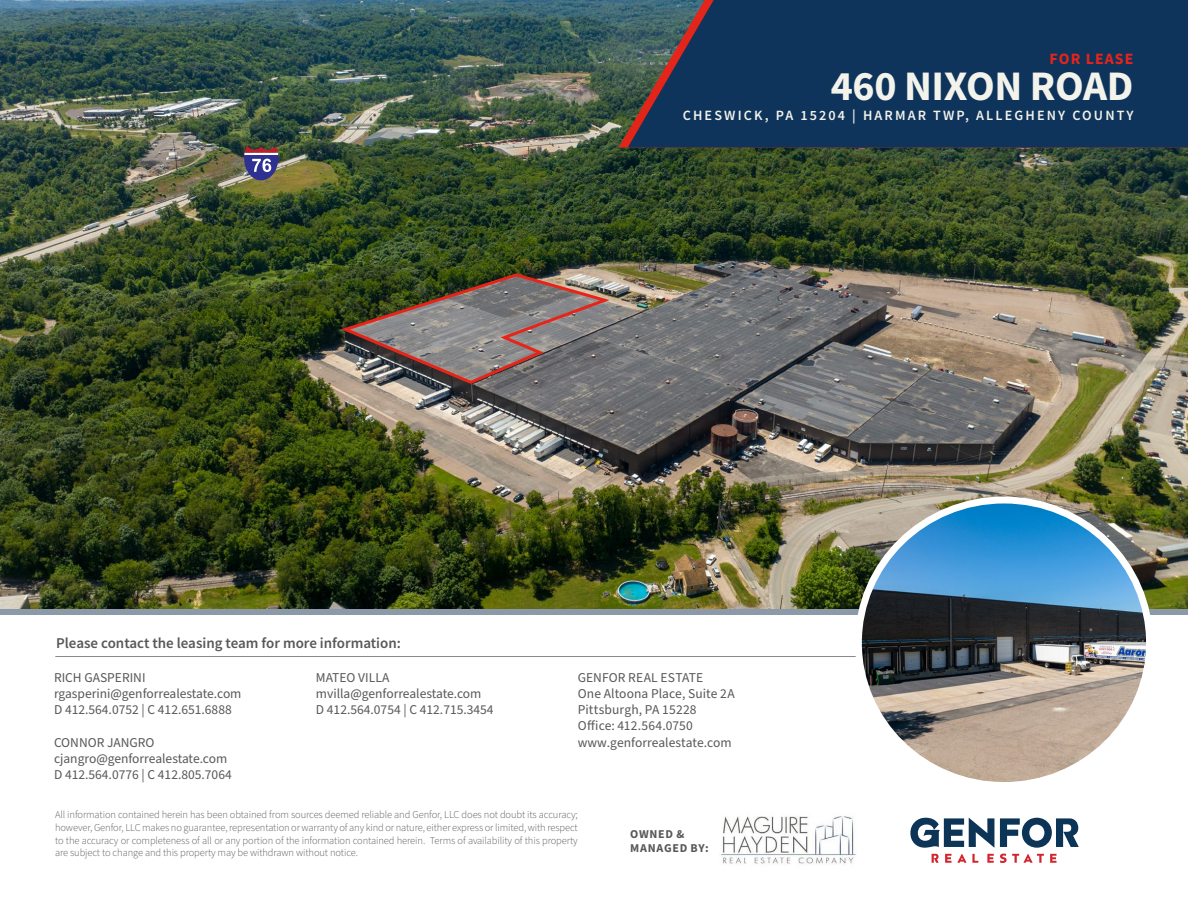
<style>
.page{position:relative;width:1188px;height:918px;background:#fff}
.page>*{position:absolute;margin:0;border:0;box-sizing:border-box;transform-origin:0 0}
.t1{font:700 42px "Source Sans Pro";letter-spacing:-.01em;color:#f3f3eb}
.t2{font:700 15.75px "Source Sans Pro";letter-spacing:.07em;color:#e72419}
.t3{font:600 15px "Source Sans Pro";color:#57585a}
.t4{font:600 14.1px "Source Sans Pro";letter-spacing:.15em;color:#f3f3eb}
.t5{font:13.5px "Source Sans Pro";color:#57585a}
.bullet{font:700 12px "Source Sans Pro";letter-spacing:.055em;color:#57585a}
.t6{font:300 10.5px/12.6px "Source Sans Pro";letter-spacing:-.01em;color:#57585a;text-align:justify}
</style>
<div class="page">
<img style="left:0;top:0;width:1188px;height:609px">
<hr style="left:55px;top:656px;width:926px;height:1px;background:#87898c">
<svg style="left:910px;top:818px;width:169px;height:30px"></svg>
<svg style="left:932px;top:854px;width:124px;height:9px"></svg>
<div style="left:0;top:609px;width:1188px;height:6px;background:#8b99a9"></div>
<img style="left:858px;top:500px;width:291px;height:281px">
<div style="left:855px;top:497px;width:298px;height:292px;border:7px solid #fff;border-radius:50%"></div>
<svg style="left:244px;top:146px;width:34px;height:34px"></svg>
<img style="left:721px;top:816px;width:135px;height:48px">
<svg style="left:628px;top:0;width:560px;height:147px;background:#16375b"></svg>
<img style="left:337px;top:271px;width:277px;height:115px">
<p class="t2" style="left:1050px;top:48px;width:85px">FOR LEASE</p>
<p class="t1" style="left:831px;top:58px;width:304px">460 NIXON ROAD</p>
<p class="t4" style="left:683px;top:106px;width:452px">CHESWICK, PA 15204 | HARMAR TWP, ALLEGHENY COUNTY</p>
<p class="t3" style="left:56px;top:633px;width:346px">Please contact the leasing team for more information:</p>
<p class="t5" style="left:54px;top:668px;width:93px">RICH GASPERINI</p>
<p class="t5" style="left:54px;top:685px;width:189px">rgasperini@genforrealestate.com</p>
<p class="t5" style="left:54px;top:701px;width:179px">D 412.564.0752 | C 412.651.6888</p>
<p class="t5" style="left:54px;top:733px;width:102px">CONNOR JANGRO</p>
<p class="t5" style="left:54px;top:749px;width:175px">cjangro@genforrealestate.com</p>
<p class="t5" style="left:54px;top:766px;width:179px">D 412.564.0776 | C 412.805.7064</p>
<p class="t5" style="left:316px;top:668px;width:75px">MATEO VILLA</p>
<p class="t5" style="left:316px;top:685px;width:167px">mvilla@genforrealestate.com</p>
<p class="t5" style="left:316px;top:701px;width:179px">D 412.564.0754 | C 412.715.3454</p>
<p class="t5" style="left:578px;top:668px;width:127px">GENFOR REAL ESTATE</p>
<p class="t5" style="left:578px;top:685px;width:158px">One Altoona Place, Suite 2A</p>
<p class="t5" style="left:578px;top:701px;width:120px">Pittsburgh, PA 15228</p>
<p class="t5" style="left:578px;top:717px;width:116px">Office: 412.564.0750</p>
<p class="t5" style="left:578px;top:733px;width:155px">www.genforrealestate.com</p>
<p class="t6" style="left:55px;top:809px;width:524px">All information contained herein has been obtained from sources deemed reliable and Genfor, LLC does not doubt its accuracy; however, Genfor, LLC makes no guarantee, representation or warranty of any kind or nature, either express or limited, with respect to the accuracy or completeness of all or any portion of the information contained herein. Terms of availability of this property are subject to change and this property may be withdrawn without notice.</p>
<p class="bullet" style="left:630px;top:826px;width:56px">OWNED &amp;</p>
<p class="bullet" style="left:630px;top:840px;width:80px">MANAGED BY:</p>
</div>
